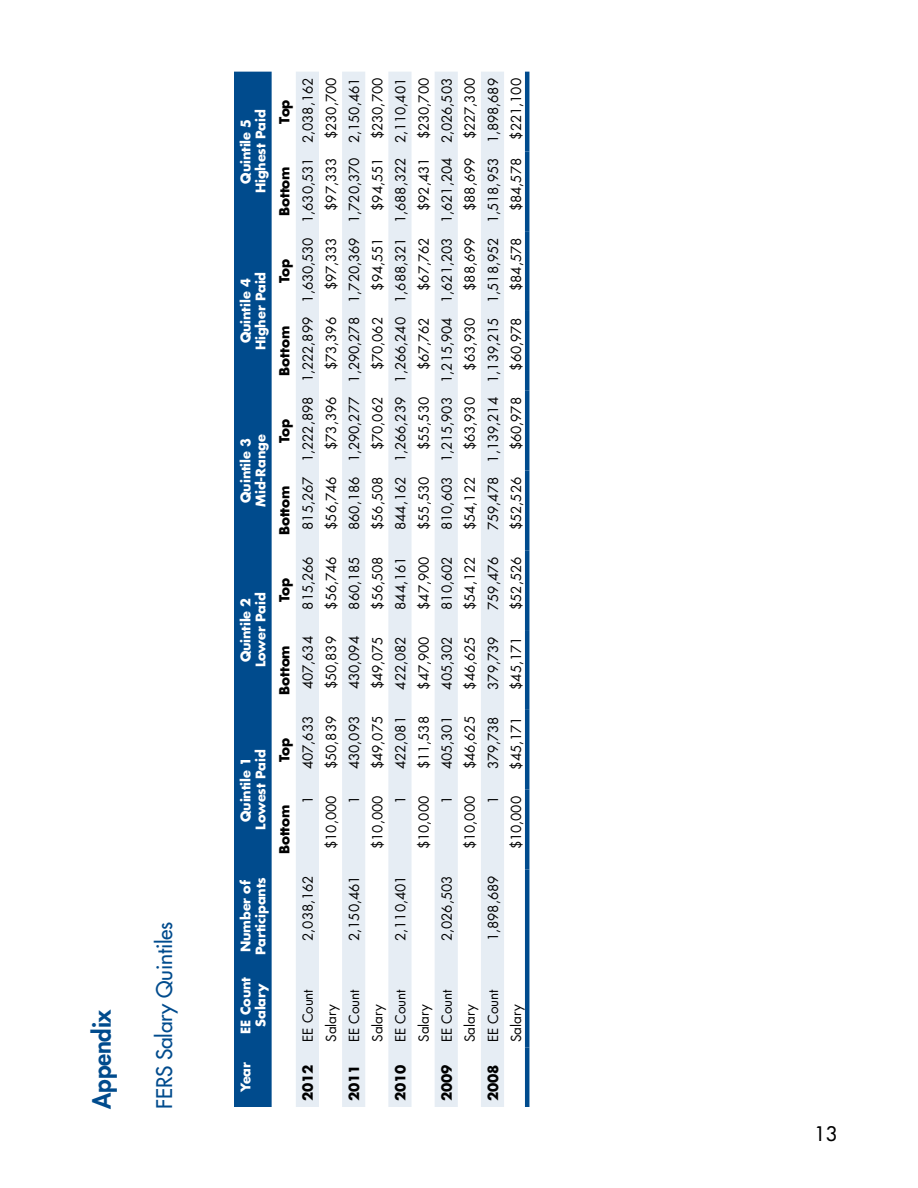
<style>
.page{position:relative;width:918px;height:1188px;background:#fff}
.page>*{position:absolute;margin:0;border:0;box-sizing:border-box;transform-origin:0 0}
.t1{font:800 24px "Futura Std";letter-spacing:-.01em;color:#004b8d}
.t2{font:500 21px "Futura Std";letter-spacing:-.01em;color:#004b8d}
.t3{font:500 19.5px "Futura Std";color:#000}
.t4{font:13.5px "Futura Std";letter-spacing:-.01em;color:#000}
.t5{font:700 13.5px "Futura Std";letter-spacing:-.01em;color:#000}
.t6{font:700 12.9px/15px "Futura Std";letter-spacing:-.01em;color:#fff;text-align:center}
</style>
<div class="page">
<div style="left:234px;top:72px;width:38px;height:1035px;background:#004b8d"></div>
<svg style="left:296px;top:72px;width:208px;height:1035px;fill:#e6edf4"></svg>
<hr style="left:525px;top:1048px;width:4px;height:59px;background:#004b8d">
<hr style="left:525px;top:963px;width:4px;height:85px;background:#004b8d">
<hr style="left:525px;top:869px;width:4px;height:94px;background:#004b8d">
<hr style="left:525px;top:790px;width:4px;height:79px;background:#004b8d">
<hr style="left:525px;top:710px;width:4px;height:80px;background:#004b8d">
<hr style="left:525px;top:630px;width:4px;height:80px;background:#004b8d">
<hr style="left:525px;top:550px;width:4px;height:80px;background:#004b8d">
<hr style="left:525px;top:471px;width:4px;height:79px;background:#004b8d">
<hr style="left:525px;top:391px;width:4px;height:80px;background:#004b8d">
<hr style="left:525px;top:311px;width:4px;height:80px;background:#004b8d">
<hr style="left:525px;top:231px;width:4px;height:80px;background:#004b8d">
<hr style="left:525px;top:151px;width:4px;height:80px;background:#004b8d">
<hr style="left:525px;top:72px;width:4px;height:79px;background:#004b8d">
<h1 class="t1" style="left:87px;top:1109px;width:102px;rotate:-90deg">Appendix</h1>
<h2 class="t2" style="left:151px;top:1109px;width:188px;rotate:-90deg">FERS Salary Quintiles</h2>
<p class="t6" style="left:238px;top:193px;width:85px;rotate:-90deg">Quintile 5<br>Highest Paid</p>
<p class="t6" style="left:238px;top:350px;width:80px;rotate:-90deg">Quintile 4<br>Higher Paid</p>
<p class="t6" style="left:238px;top:507px;width:74px;text-align:left;rotate:-90deg">Quintile 3<br>Mid-Range</p>
<p class="t6" style="left:238px;top:667px;width:76px;rotate:-90deg">Quintile 2<br>Lower Paid</p>
<p class="t6" style="left:238px;top:830px;width:82px;rotate:-90deg">Quintile 1<br>Lowest Paid</p>
<p class="t6" style="left:238px;top:955px;width:80px;text-align:left;rotate:-90deg">Number of<br>Participants</p>
<p class="t6" style="left:238px;top:1034px;width:58px;rotate:-90deg">EE Count<br>Salary</p>
<p class="t6" style="left:238px;top:1092px;width:32px;rotate:-90deg">Year</p>
<p class="t5" style="left:275px;top:124px;width:26px;rotate:-90deg">Top</p>
<p class="t5" style="left:275px;top:216px;width:51px;rotate:-90deg">Bottom</p>
<p class="t5" style="left:275px;top:283px;width:26px;rotate:-90deg">Top</p>
<p class="t5" style="left:275px;top:376px;width:51px;rotate:-90deg">Bottom</p>
<p class="t5" style="left:275px;top:443px;width:26px;rotate:-90deg">Top</p>
<p class="t5" style="left:275px;top:535px;width:51px;rotate:-90deg">Bottom</p>
<p class="t5" style="left:275px;top:602px;width:26px;rotate:-90deg">Top</p>
<p class="t4" style="left:299px;top:530px;width:454px;rotate:-90deg">815,267 1,222,898 1,222,899 1,630,530 1,630,531 2,038,162</p>
<p class="t4" style="left:323px;top:139px;width:63px;rotate:-90deg">$230,700</p>
<p class="t4" style="left:323px;top:211px;width:55px;rotate:-90deg">$97,333</p>
<p class="t4" style="left:323px;top:290px;width:55px;rotate:-90deg">$97,333</p>
<p class="t4" style="left:323px;top:370px;width:55px;rotate:-90deg">$73,396</p>
<p class="t4" style="left:323px;top:450px;width:55px;rotate:-90deg">$73,396</p>
<p class="t4" style="left:323px;top:530px;width:55px;rotate:-90deg">$56,746</p>
<p class="t4" style="left:299px;top:610px;width:55px;rotate:-90deg">815,266</p>
<p class="t4" style="left:323px;top:610px;width:55px;rotate:-90deg">$56,746</p>
<p class="t4" style="left:346px;top:530px;width:454px;rotate:-90deg">860,186 1,290,277 1,290,278 1,720,369 1,720,370 2,150,461</p>
<p class="t4" style="left:369px;top:139px;width:63px;rotate:-90deg">$230,700</p>
<p class="t4" style="left:369px;top:211px;width:55px;rotate:-90deg">$94,551</p>
<p class="t4" style="left:369px;top:291px;width:55px;rotate:-90deg">$94,551</p>
<p class="t4" style="left:369px;top:370px;width:55px;rotate:-90deg">$70,062</p>
<p class="t4" style="left:369px;top:450px;width:55px;rotate:-90deg">$70,062</p>
<p class="t4" style="left:369px;top:530px;width:55px;rotate:-90deg">$56,508</p>
<p class="t4" style="left:346px;top:610px;width:55px;rotate:-90deg">860,185</p>
<p class="t4" style="left:369px;top:610px;width:55px;rotate:-90deg">$56,508</p>
<p class="t4" style="left:392px;top:530px;width:454px;rotate:-90deg">844,162 1,266,239 1,266,240 1,688,321 1,688,322 2,110,401</p>
<p class="t4" style="left:415px;top:139px;width:63px;rotate:-90deg">$230,700</p>
<p class="t4" style="left:415px;top:211px;width:55px;rotate:-90deg">$92,431</p>
<p class="t4" style="left:415px;top:291px;width:55px;rotate:-90deg">$67,762</p>
<p class="t4" style="left:415px;top:370px;width:55px;rotate:-90deg">$67,762</p>
<p class="t4" style="left:415px;top:450px;width:55px;rotate:-90deg">$55,530</p>
<p class="t4" style="left:415px;top:530px;width:55px;rotate:-90deg">$55,530</p>
<p class="t4" style="left:392px;top:610px;width:55px;rotate:-90deg">844,161</p>
<p class="t4" style="left:415px;top:610px;width:55px;rotate:-90deg">$47,900</p>
<p class="t4" style="left:438px;top:530px;width:454px;rotate:-90deg">810,603 1,215,903 1,215,904 1,621,203 1,621,204 2,026,503</p>
<p class="t4" style="left:461px;top:139px;width:63px;rotate:-90deg">$227,300</p>
<p class="t4" style="left:461px;top:211px;width:55px;rotate:-90deg">$88,699</p>
<p class="t4" style="left:461px;top:291px;width:55px;rotate:-90deg">$88,699</p>
<p class="t4" style="left:461px;top:371px;width:55px;rotate:-90deg">$63,930</p>
<p class="t4" style="left:461px;top:450px;width:55px;rotate:-90deg">$63,930</p>
<p class="t4" style="left:461px;top:530px;width:55px;rotate:-90deg">$54,122</p>
<p class="t4" style="left:485px;top:530px;width:454px;rotate:-90deg">759,478 1,139,214 1,139,215 1,518,952 1,518,953 1,898,689</p>
<p class="t4" style="left:508px;top:140px;width:63px;rotate:-90deg">$221,100</p>
<p class="t4" style="left:508px;top:211px;width:55px;rotate:-90deg">$84,578</p>
<p class="t4" style="left:508px;top:291px;width:55px;rotate:-90deg">$84,578</p>
<p class="t4" style="left:508px;top:371px;width:55px;rotate:-90deg">$60,978</p>
<p class="t4" style="left:508px;top:450px;width:55px;rotate:-90deg">$60,978</p>
<p class="t4" style="left:508px;top:530px;width:55px;rotate:-90deg">$52,526</p>
<p class="t4" style="left:438px;top:610px;width:55px;rotate:-90deg">810,602</p>
<p class="t4" style="left:461px;top:610px;width:55px;rotate:-90deg">$54,122</p>
<p class="t4" style="left:485px;top:610px;width:55px;rotate:-90deg">759,476</p>
<p class="t4" style="left:508px;top:610px;width:55px;rotate:-90deg">$52,526</p>
<p class="t5" style="left:275px;top:695px;width:51px;rotate:-90deg">Bottom</p>
<p class="t5" style="left:275px;top:762px;width:26px;rotate:-90deg">Top</p>
<p class="t4" style="left:299px;top:689px;width:55px;rotate:-90deg">407,634</p>
<p class="t4" style="left:323px;top:689px;width:55px;rotate:-90deg">$50,839</p>
<p class="t4" style="left:299px;top:769px;width:55px;rotate:-90deg">407,633</p>
<p class="t4" style="left:323px;top:769px;width:55px;rotate:-90deg">$50,839</p>
<p class="t4" style="left:346px;top:689px;width:55px;rotate:-90deg">430,094</p>
<p class="t4" style="left:369px;top:689px;width:55px;rotate:-90deg">$49,075</p>
<p class="t4" style="left:346px;top:769px;width:55px;rotate:-90deg">430,093</p>
<p class="t4" style="left:369px;top:769px;width:55px;rotate:-90deg">$49,075</p>
<p class="t4" style="left:392px;top:690px;width:55px;rotate:-90deg">422,082</p>
<p class="t4" style="left:415px;top:690px;width:55px;rotate:-90deg">$47,900</p>
<p class="t4" style="left:392px;top:769px;width:55px;rotate:-90deg">422,081</p>
<p class="t4" style="left:415px;top:769px;width:55px;rotate:-90deg">$11,538</p>
<p class="t4" style="left:438px;top:690px;width:55px;rotate:-90deg">405,302</p>
<p class="t4" style="left:461px;top:690px;width:55px;rotate:-90deg">$46,625</p>
<p class="t4" style="left:438px;top:769px;width:55px;rotate:-90deg">405,301</p>
<p class="t4" style="left:461px;top:769px;width:55px;rotate:-90deg">$46,625</p>
<p class="t4" style="left:485px;top:690px;width:55px;rotate:-90deg">379,739</p>
<p class="t4" style="left:508px;top:690px;width:55px;rotate:-90deg">$45,171</p>
<p class="t4" style="left:485px;top:769px;width:55px;rotate:-90deg">379,738</p>
<p class="t4" style="left:508px;top:770px;width:55px;rotate:-90deg">$45,171</p>
<p class="t5" style="left:275px;top:854px;width:51px;rotate:-90deg">Bottom</p>
<p class="t4" style="left:299px;top:804px;width:10px;rotate:-90deg">1</p>
<p class="t4" style="left:323px;top:849px;width:55px;rotate:-90deg">$10,000</p>
<p class="t4" style="left:346px;top:804px;width:10px;rotate:-90deg">1</p>
<p class="t4" style="left:369px;top:849px;width:55px;rotate:-90deg">$10,000</p>
<p class="t4" style="left:392px;top:804px;width:10px;rotate:-90deg">1</p>
<p class="t4" style="left:415px;top:849px;width:55px;rotate:-90deg">$10,000</p>
<p class="t4" style="left:438px;top:804px;width:10px;rotate:-90deg">1</p>
<p class="t4" style="left:461px;top:849px;width:55px;rotate:-90deg">$10,000</p>
<p class="t4" style="left:485px;top:804px;width:10px;rotate:-90deg">1</p>
<p class="t4" style="left:508px;top:849px;width:55px;rotate:-90deg">$10,000</p>
<p class="t4" style="left:299px;top:941px;width:67px;rotate:-90deg">2,038,162</p>
<p class="t4" style="left:346px;top:941px;width:67px;rotate:-90deg">2,150,461</p>
<p class="t4" style="left:392px;top:941px;width:67px;rotate:-90deg">2,110,401</p>
<p class="t4" style="left:438px;top:941px;width:67px;rotate:-90deg">2,026,503</p>
<p class="t4" style="left:485px;top:941px;width:67px;rotate:-90deg">1,898,689</p>
<p class="t4" style="left:299px;top:1042px;width:54px;rotate:-90deg">EE Count</p>
<p class="t5" style="left:299px;top:1101px;width:38px;rotate:-90deg">2012</p>
<p class="t4" style="left:323px;top:1042px;width:39px;rotate:-90deg">Salary</p>
<p class="t4" style="left:346px;top:1042px;width:54px;rotate:-90deg">EE Count</p>
<p class="t5" style="left:345px;top:1101px;width:38px;rotate:-90deg">2011</p>
<p class="t4" style="left:369px;top:1042px;width:39px;rotate:-90deg">Salary</p>
<p class="t4" style="left:392px;top:1042px;width:54px;rotate:-90deg">EE Count</p>
<p class="t5" style="left:391px;top:1101px;width:38px;rotate:-90deg">2010</p>
<p class="t4" style="left:415px;top:1042px;width:39px;rotate:-90deg">Salary</p>
<p class="t4" style="left:438px;top:1042px;width:54px;rotate:-90deg">EE Count</p>
<p class="t5" style="left:438px;top:1101px;width:38px;rotate:-90deg">2009</p>
<p class="t4" style="left:461px;top:1042px;width:39px;rotate:-90deg">Salary</p>
<p class="t4" style="left:485px;top:1042px;width:54px;rotate:-90deg">EE Count</p>
<p class="t5" style="left:484px;top:1101px;width:38px;rotate:-90deg">2008</p>
<p class="t4" style="left:508px;top:1042px;width:39px;rotate:-90deg">Salary</p>
<h3 class="t3" style="left:815px;top:1122px;width:24px">13</h3>
</div>
